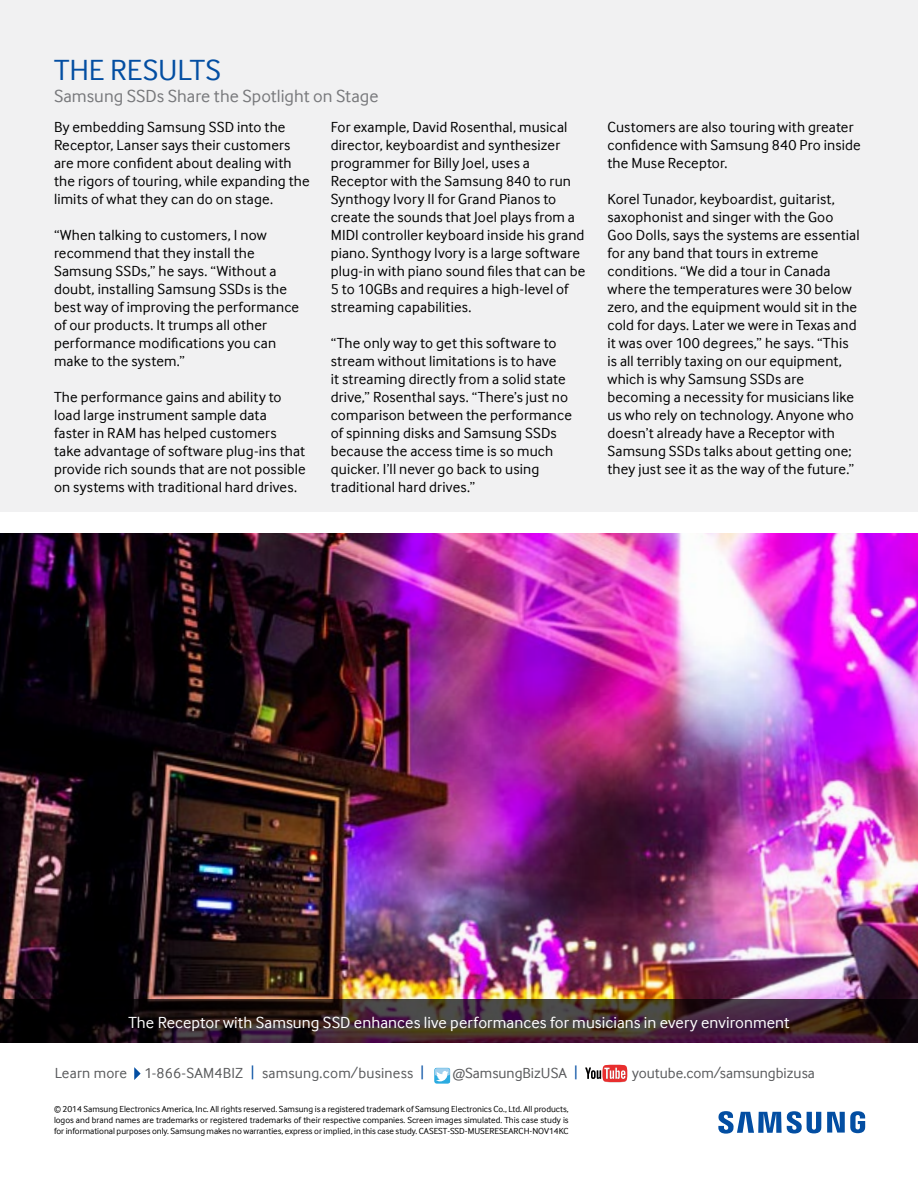
<style>
.page{position:relative;width:918px;height:1188px;background:#fff}
.page>*{position:absolute;margin:0;border:0;box-sizing:border-box;transform-origin:0 0}
.t1{font:30px "Samsung Inter Face";letter-spacing:.005em;color:#034ea2}
.t2{font:18px "Samsung Inter Face";color:#77787b}
.t3{font:17.1px "Samsung Inter Face";color:#034ea2}
.t4{font:16.5px "Samsung Inter Face";letter-spacing:.005em;color:#fff}
.t5{font:15px/18px "Samsung Inter Face";letter-spacing:.01em;color:#000}
.t6{font:15px "Samsung Inter Face";letter-spacing:.005em;color:#58595b}
.t7{font:9px/10.8px "Samsung Inter Face";color:#000;text-align:justify}
.s1{font-size:17.1px;color:#034ea2}
</style>
<div class="page">
<img style="left:0;top:534px;width:918px;height:465px">
<svg style="left:0;top:999px;width:918px;height:44px;background:#311f24"></svg>
<svg style="left:718px;top:1111px;width:147px;height:23px"></svg>
<svg style="left:134px;top:1067px;width:7px;height:13px"></svg>
<svg style="left:434px;top:1068px;width:16px;height:16px"></svg>
<svg style="left:585px;top:1065px;width:42px;height:17px"></svg>
<div style="left:0;top:0;width:918px;height:512px;background:#f1f1f2"></div>
<h1 class="t1" style="left:54px;top:53px;width:18px">THE</h1>
<h1 class="t1" style="left:110px;top:53px;width:112px">Results</h1>
<p class="t2" style="left:54px;top:86px;width:326px">Samsung SSDs Share the Spotlight on Stage</p>
<p class="t5" style="left:54px;top:118px;width:164px">By embedding Samsung SSD</p>
<p class="t5" style="left:54px;top:118px;width:257px;text-indent:183px">into the<br>Receptor, Lanser says their customers are more confident about dealing with the rigors of touring, while expanding the limits of what they can do on stage.</p>
<p class="t5" style="left:54px;top:226px;width:247px">“When talking to customers, I now recommend that they install the Samsung SSDs,” he says. “Without a doubt, installing Samsung SSDs is the best way of improving the performance of our products. It trumps all other performance modifications you can make to the system.”</p>
<p class="t5" style="left:54px;top:388px;width:253px">The performance gains and ability to load large instrument sample data faster in RAM has helped customers take advantage of software plug-ins that provide rich sounds that are not possible on systems with traditional hard drives.</p>
<p class="t5" style="left:331px;top:118px;width:256px">For example, David Rosenthal, musical director, keyboardist and synthesizer programmer for Billy Joel, uses a Receptor with the Samsung 840 to run Synthogy Ivory II for Grand Pianos to create the sounds that Joel plays from a MIDI controller keyboard inside his grand piano. Synthogy Ivory is a large software plug-in with piano sound files that can be 5 to 10GBs and requires a high-level of streaming capabilities.</p>
<p class="t5" style="left:331px;top:334px;width:243px">“The only way to get this software to stream without limitations is to have<br>it streaming directly from a solid state drive,” Rosenthal says. “There’s just no comparison between the performance of spinning disks and Samsung SSDs because the access time is so much quicker. I’ll never go back to using traditional hard drives.”</p>
<p class="t5" style="left:607px;top:118px;width:255px">Customers are also touring with greater confidence with Samsung 840 Pro inside the Muse Receptor.</p>
<p class="t5" style="left:607px;top:190px;width:254px">Korel Tunador, keyboardist, guitarist, saxophonist and singer with the Goo Goo Dolls, says the systems are essential for any band that tours in extreme conditions. “We did a tour in Canada where the temperatures were 30 below zero, and the equipment would sit in the cold for days. Later we were in Texas and it was over 100 degrees,” he says. “This is all terribly taxing on our equipment, which is why Samsung SSDs are becoming a necessity for musicians like us who rely on technology. Anyone who doesn’t already have a Receptor with Samsung SSDs talks about getting one; they just see it as the way of the future.”</p>
<p class="t4" style="left:128px;top:1013px;width:205px">The Receptor with Samsung SSD</p>
<p class="t4" style="left:354px;top:1013px;width:437px">enhances live performances for musicians in every environment</p>
<p class="t6" style="left:55px;top:1064px;width:371px">Learn more 1-866-SAM4BIZ <span class="s1">|</span> samsung.com/business <span class="s1">|</span></p>
<p class="t6" style="left:453px;top:1064px;width:98px">@SamsungBizUSA</p>
<p class="t3" style="left:574px;top:1062px;width:5px">|</p>
<p class="t6" style="left:632px;top:1064px;width:184px">youtube.com/samsungbizusa</p>
<p class="t7" style="left:54px;top:1104px;width:516px">© 2014 Samsung Electronics America, Inc. All rights reserved. Samsung is a registered trademark of Samsung Electronics Co., Ltd. All products, logos and brand names are trademarks or registered trademarks of their respective companies. Screen images simulated. This case study is for informational purposes only. Samsung makes no warranties, express or implied, in this case study. CASEST</p>
<p class="t7" style="left:447px;top:1126px;width:53px">-SSD-MUSERESEA</p>
<p class="t7" style="left:514px;top:1126px;width:57px">RCH-NOV14KC</p>
</div>
